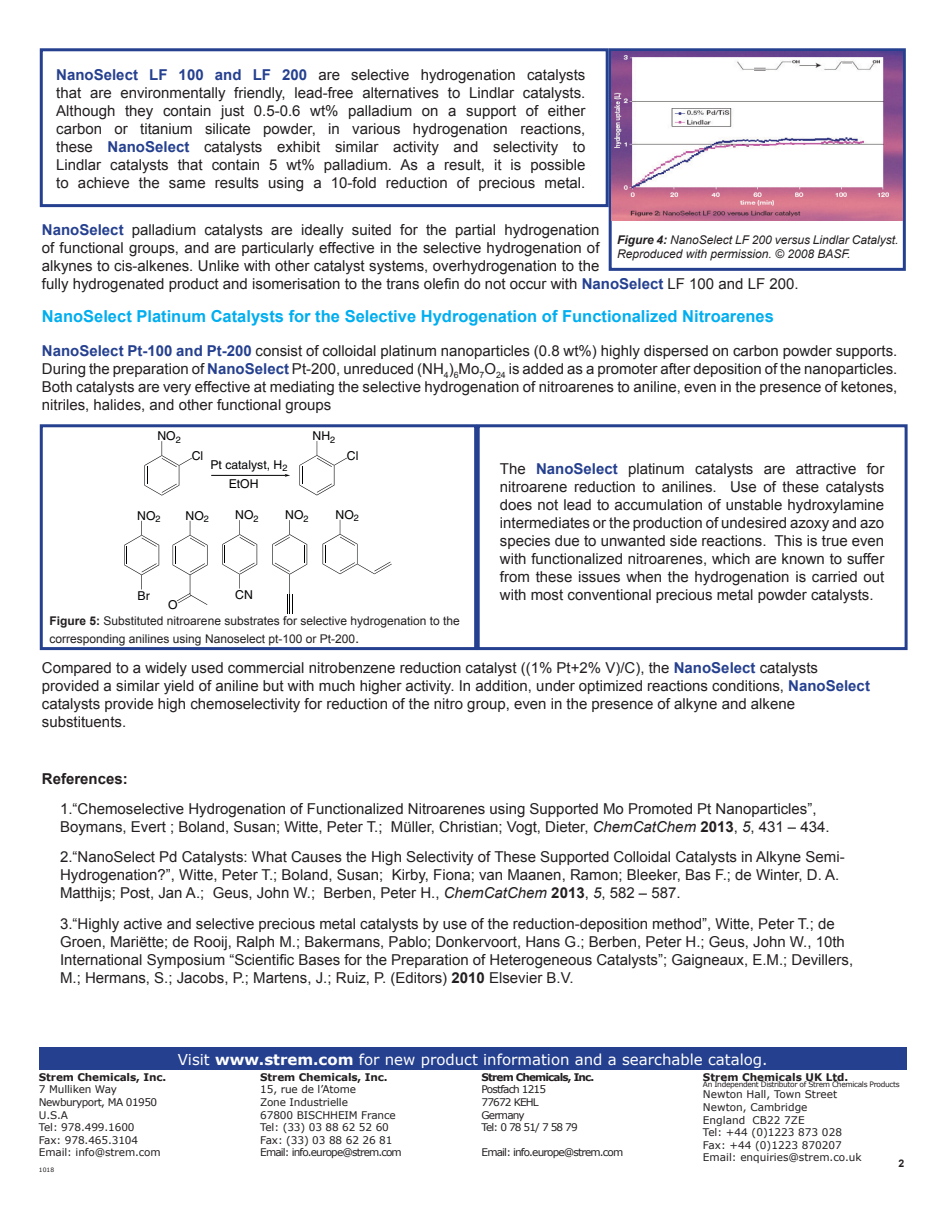
<style>
.page{position:relative;width:944px;height:1214px;background:#fff}
.page>*{position:absolute;margin:0;border:0;box-sizing:border-box;transform-origin:0 0}
.main_heading_running{font:700 16.5px "Arial";color:#00aeef}
.main_heading_running-2{font:15px/18px "Arial";color:#231f20}
.t1{font:15px "Verdana";color:#fff}
.main_heading_running-3{font:700 15px "Arial";color:#231f20}
.t2{font:12.15px/19.2px "Helvetica";color:#010203}
.main_heading_running-4{font:12px/18px "Arial";color:#231f20}
.main_heading_running-5{font:italic 12px/14.4px "Arial";color:#231f20}
.t3{font:10.5px/12.6px "Verdana";letter-spacing:-.01em;color:#231f20}
.t4{font:10.5px/12.6px "Verdana";letter-spacing:-.08em;color:#231f20}
.t5{font:700 10.5px "Verdana";letter-spacing:-.01em;color:#231f20}
.t6{font:700 10.5px "Verdana";letter-spacing:-.08em;color:#231f20}
.t7{font:700 10.5px "Arial";color:#231f20}
.t8{font:7.5px "Verdana";letter-spacing:-.045em;color:#231f20}
.t9{font:6px "Verdana";color:#231f20}
.s1{font-weight:700;color:#25408f}
.s2{font-weight:700}
.s3{font-size:15px}
.s4{font-style:italic}
</style>
<div class="page">
<div style="left:39px;top:1047px;width:867px;height:22px;background:#25408f"></div>
<div style="left:40px;top:48px;width:568px;height:159px;border:3px solid #25408f"></div>
<div style="left:608px;top:48px;width:297px;height:223px;border:3px solid #25408f"></div>
<img style="left:612px;top:51px;width:290px;height:170px">
<div style="left:40px;top:424px;width:437px;height:226px;border:3px solid #25408f"></div>
<svg style="left:144px;top:441px;width:48px;height:54px"></svg>
<hr style="left:211px;top:475px;width:74px;height:1px;background:#010203">
<svg style="left:285px;top:474px;width:5px;height:3px"></svg>
<svg style="left:299px;top:441px;width:48px;height:54px"></svg>
<svg style="left:124px;top:521px;width:36px;height:68px"></svg>
<svg style="left:172px;top:521px;width:36px;height:84px"></svg>
<svg style="left:222px;top:520px;width:35px;height:68px"></svg>
<svg style="left:322px;top:520px;width:70px;height:54px"></svg>
<svg style="left:272px;top:520px;width:35px;height:94px"></svg>
<div style="left:476px;top:424px;width:431px;height:226px;border:3px solid #25408f"></div>
<p class="main_heading_running-2" style="left:56px;top:66px;width:530px;text-align:justify"><span class="s1">NanoSelect LF 100 and LF 200</span> are selective hydrogenation catalysts that are environmentally friendly, lead-free alternatives to Lindlar catalysts.<br>Although they contain just 0.5-0.6 wt% palladium on a support of either carbon or titanium silicate powder, in various hydrogenation reactions, these <span class="s1">NanoSelect</span> catalysts exhibit similar activity and selectivity to Lindlar catalysts that contain 5 wt% palladium. As a result, it is possible to achieve the same results using a 10-fold reduction of precious metal.</p>
<p class="main_heading_running-2" style="left:42px;top:221px;width:758px"><span class="s1">NanoSelect</span> palladium catalysts are ideally suited for the partial hydrogenation<br>of functional groups, and are particularly effective in the selective hydrogenation of<br>alkynes to cis-alkenes. Unlike with other catalyst systems, overhydrogenation to the<br>fully hydrogenated product and isomerisation to the trans olefin do not occur with <span class="s1">NanoSelect</span> LF 100 and LF 200.</p>
<p class="main_heading_running" style="left:42px;top:305px;width:733px">NanoSelect Platinum Catalysts for the Selective Hydrogenation of Functionalized Nitroarenes</p>
<p class="main_heading_running-2" style="left:42px;top:342px;width:857px;text-align:justify"><span class="s1">NanoSelect Pt-100 and Pt-200</span> consist of colloidal platinum nanoparticles (0.8 wt%) highly dispersed on carbon powder supports.<br>During the preparation of <span class="s1">NanoSelect</span> Pt-200, unreduced (NH<sub>4</sub>)<sub>6</sub>Mo<sub>7</sub>O<sub>24</sub> is added as a promoter after deposition of the nanoparticles.<br>Both catalysts are very effective at mediating the selective hydrogenation of nitroarenes to aniline, even in the presence of ketones, nitriles, halides, and other functional groups</p>
<p class="main_heading_running-5" style="left:617px;top:232px;width:283px"><span class="s2">Figure 4:</span> NanoSelect LF 200 versus Lindlar Catalyst.<br>Reproduced with permission. © 2008 BASF.</p>
<p class="t2" style="left:157px;top:426px;width:25px">NO<sub>2</sub></p>
<p class="t2" style="left:192px;top:446px;width:13px">Cl</p>
<p class="t2" style="left:229px;top:455px;width:60px;text-indent:-18px">Pt catalyst, H<sub>2<br></sub>EtOH</p>
<p class="t2" style="left:312px;top:426px;width:24px">NH<sub>2</sub></p>
<p class="t2" style="left:347px;top:446px;width:13px">Cl</p>
<p class="t2" style="left:137px;top:506px;width:25px">NO<sub>2</sub></p>
<p class="t2" style="left:186px;top:506px;width:25px">NO<sub>2</sub></p>
<p class="t2" style="left:138px;top:585px;width:14px">Br</p>
<p class="t2" style="left:168px;top:595px;width:11px">O</p>
<p class="t2" style="left:235px;top:505px;width:25px">NO<sub>2</sub></p>
<p class="t2" style="left:235px;top:585px;width:19px">CN</p>
<p class="t2" style="left:285px;top:505px;width:25px">NO<sub>2</sub></p>
<p class="t2" style="left:335px;top:505px;width:25px">NO<sub>2</sub></p>
<p class="main_heading_running-4" style="left:50px;top:612px;width:412px"><span class="s2">Figure 5:</span> Substituted nitroarene substrates for selective hydrogenation to the corresponding anilines using Nanoselect pt-100 or Pt-200<span class="s3">.</span></p>
<p class="main_heading_running-2" style="left:500px;top:460px;width:386px;text-align:justify">The <span class="s1">NanoSelect</span> platinum catalysts are attractive for nitroarene reduction to anilines. Use of these catalysts does not lead to accumulation of unstable hydroxylamine intermediates or the production of undesired azoxy and azo species due to unwanted side reactions. This is true even with functionalized nitroarenes, which are known to suffer from these issues when the hydrogenation is carried out with most conventional precious metal powder catalysts.</p>
<p class="main_heading_running-2" style="left:42px;top:659px;width:829px">Compared to a widely used commercial nitrobenzene reduction catalyst ((1% Pt+2% V)/C), the <span class="s1">NanoSelect</span> catalysts provided a similar yield of aniline but with much higher activity. In addition, under optimized reactions conditions, <span class="s1">NanoSelect </span>catalysts provide high chemoselectivity for reduction of the nitro group, even in the presence of alkyne and alkene substituents.</p>
<p class="main_heading_running-3" style="left:42px;top:769px;width:87px">References:</p>
<p class="main_heading_running-2" style="left:60px;top:800px;width:771px">1.“Chemoselective Hydrogenation of Functionalized Nitroarenes using Supported Mo Promoted Pt Nanoparticles”,<br>Boymans, Evert ; Boland, Susan; Witte, Peter T.; Müller, Christian; Vogt, Dieter, <span class="s4">ChemCatChem</span> <span class="s2">2013</span>, <span class="s4">5</span>, 431 – 434.</p>
<p class="main_heading_running-2" style="left:60px;top:848px;width:786px">2.“NanoSelect Pd Catalysts: What Causes the High Selectivity of These Supported Colloidal Catalysts in Alkyne Semi-<br>Hydrogenation?”, Witte, Peter T.; Boland, Susan; Kirby, Fiona; van Maanen, Ramon; Bleeker, Bas F.; de Winter, D. A.<br>Matthijs; Post, Jan A.; Geus, John W.; Berben, Peter H., <span class="s4">ChemCatChem</span> <span class="s2">2013</span>, <span class="s4">5</span>, 582 – 587.</p>
<p class="main_heading_running-2" style="left:60px;top:914px;width:794px">3.“Highly active and selective precious metal catalysts by use of the reduction-deposition method”, Witte, Peter T.; de Groen, Mariëtte; de Rooij, Ralph M.; Bakermans, Pablo; Donkervoort, Hans G.; Berben, Peter H.; Geus, John W., 10th International Symposium “Scientific Bases for the Preparation of Heterogeneous Catalysts”; Gaigneaux, E.M.; Devillers, M.; Hermans, S.; Jacobs, P.; Martens, J.; Ruiz, P. (Editors) <span class="s2">2010</span> Elsevier B.V.</p>
<p class="t5" style="left:39px;top:1069px;width:129px">Strem Chemicals, Inc.</p>
<p class="t3" style="left:39px;top:1083px;width:123px">7 Mulliken Way<br>Newburyport, MA 01950<br>U.S.A<br>Tel: 978.499.1600<br>Fax: 978.465.3104<br>Email: info@strem.com</p>
<p class="t9" style="left:39px;top:1165px;width:17px">1018</p>
<p class="t1" style="left:178px;top:1049px;width:591px">Visit <span class="s2">www.strem.com</span> for new product information and a searchable catalog.</p>
<p class="t5" style="left:260px;top:1069px;width:129px">Strem Chemicals, Inc.</p>
<p class="t3" style="left:260px;top:1083px;width:143px">15, rue de l’Atome<br>Zone Industrielle<br>67800 BISCHHEIM France<br>Tel: (33) 03 88 62 52 60<br>Fax: (33) 03 88 62 26 81<br>Email: info.europe@strem.com</p>
<p class="t6" style="left:481px;top:1069px;width:114px">Strem Chemicals, Inc.</p>
<p class="t4" style="left:481px;top:1083px;width:98px">Postfach 1215<br>77672 KEHL<br>Germany<br>Tel: 0 78 51/ 7 58 79</p>
<p class="t4" style="left:481px;top:1146px;width:143px">Email: info.europe@strem.com</p>
<p class="t5" style="left:703px;top:1069px;width:147px">Strem Chemicals UK Ltd.</p>
<p class="t8" style="left:703px;top:1079px;width:198px">An Independent Distributor of Strem Chemicals Products</p>
<p class="t3" style="left:703px;top:1088px;width:160px">Newton Hall, Town Street<br>Newton, Cambridge<br>England CB22 7ZE<br>Tel: +44 (0)1223 873 028<br>Fax: +44 (0)1223 870207<br>Email: enquiries@strem.co.uk</p>
<p class="t7" style="left:898px;top:1156px;width:7px">2</p>
</div>
